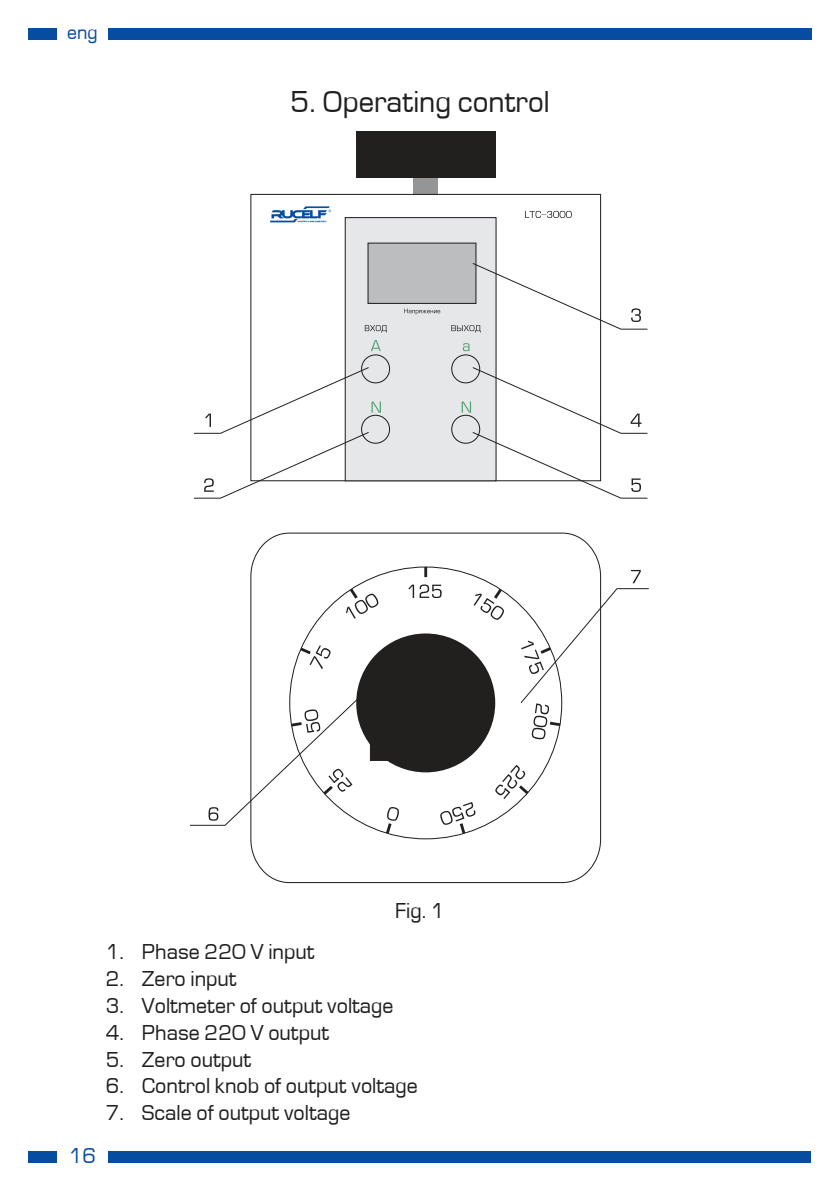
<style>
.page{position:relative;width:840px;height:1191px;background:#fff}
.page>*{position:absolute;margin:0;border:0;box-sizing:border-box;transform-origin:0 0}
.t1{font:28px "Europe";color:#221f1f}
.t2{font:20px "Europe";color:#221f1f}
.t3{font:20px "Europe";color:#064da1}
.t4{font:18px "Europe";color:#064da1}
</style>
<div class="page">
<div style="left:108px;top:1151px;width:702px;height:11px;background:#064da1"></div>
<div style="left:108px;top:28px;width:703px;height:12px;background:#064da1"></div>
<div style="left:28px;top:28px;width:29px;height:12px;background:#064da1"></div>
<div style="left:28px;top:1151px;width:29px;height:11px;background:#064da1"></div>
<div style="left:413px;top:160px;width:25px;height:34px;background:#939597"></div>
<div style="left:345px;top:218px;width:151px;height:263px;background:#e6e7e8"></div>
<div style="left:368px;top:243px;width:107px;height:60px;background:#bbbdbf"></div>
<div style="left:356px;top:131px;width:139px;height:47px;background:#221f1f"></div>
<svg style="left:270px;top:206px;width:61px;height:16px"></svg>
<svg style="left:525px;top:211px;width:46px;height:7px"></svg>
<svg style="left:194px;top:263px;width:453px;height:235px"></svg>
<svg style="left:630px;top:308px;width:10px;height:14px"></svg>
<svg style="left:630px;top:413px;width:11px;height:14px"></svg>
<svg style="left:631px;top:478px;width:9px;height:14px"></svg>
<svg style="left:205px;top:413px;width:6px;height:14px"></svg>
<svg style="left:204px;top:478px;width:10px;height:14px"></svg>
<svg style="left:631px;top:570px;width:9px;height:13px"></svg>
<svg style="left:250px;top:532px;width:351px;height:351px"></svg>
<svg style="left:288px;top:564px;width:275px;height:273px"></svg>
<svg style="left:408px;top:584px;width:33px;height:4px"></svg>
<svg style="left:190px;top:588px;width:459px;height:237px"></svg>
<p class="t4" style="left:67px;top:24px;width:32px">eng</p>
<h1 class="t1" style="left:290px;top:87px;width:261px">5. Operating control</h1>
<p class="t3" style="left:69px;top:1145px;width:29px">16</p>
<p class="t2" style="left:395px;top:900px;width:51px">Fig. 1</p>
<p class="t2" style="left:106px;top:941px;width:210px">1. Phase 220 V input</p>
<p class="t2" style="left:106px;top:968px;width:132px">2. Zero input</p>
<p class="t2" style="left:106px;top:995px;width:289px">3. Voltmeter of output voltage</p>
<p class="t2" style="left:106px;top:1022px;width:225px">4. Phase 220 V output</p>
<p class="t2" style="left:106px;top:1049px;width:147px">5. Zero output</p>
<p class="t2" style="left:106px;top:1075px;width:313px">6. Control knob of output voltage</p>
<p class="t2" style="left:106px;top:1102px;width:246px">7. Scale of output voltage</p>
</div>
